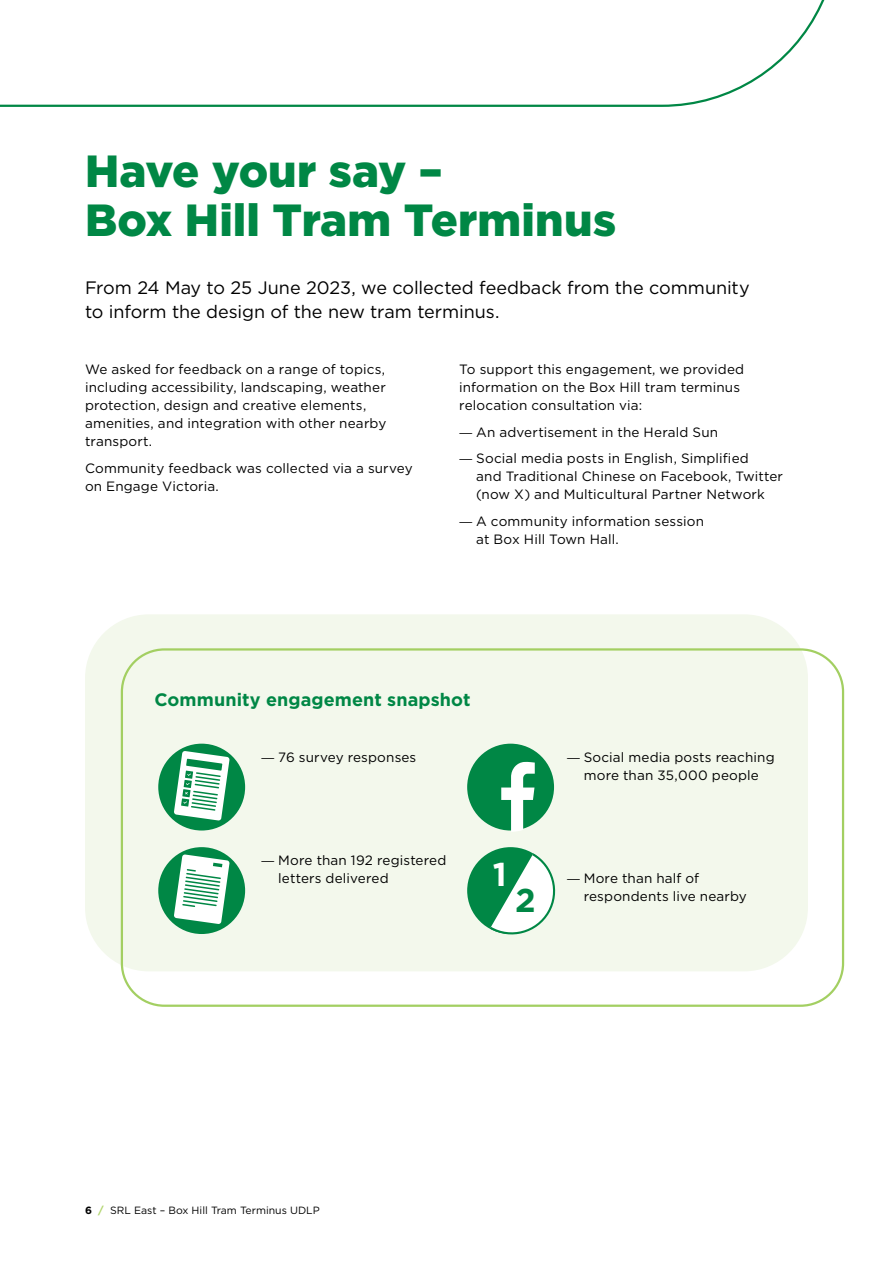
<style>
.page{position:relative;width:893px;height:1263px;background:#fff}
.page>*{position:absolute;margin:0;border:0;box-sizing:border-box;transform-origin:0 0}
.Headline_Emerald{font:900 45px/49.5px "Gotham";color:#008745}
.t1{font:700 33px "Gotham";color:#fff}
.t2{font:700 33px "Gotham";color:#008745}
.Stand_s_first{font:18px/24px "Gotham";letter-spacing:-.005em;color:#000}
.t3{font:700 18px "Gotham";letter-spacing:.005em;color:#008745}
.Body_Copy{font:13.5px/18px "Gotham";letter-spacing:.01em;color:#000}
.t4{font:10.5px "Gotham";color:#000}
.s1{font-family:"Myriad Pro"}
.s2{font-weight:700}
.s3{font-weight:700;color:#b1d56e}
</style>
<div class="page">
<svg style="left:0;top:0;width:825px;height:107px"></svg>
<div style="left:85px;top:614px;width:723px;height:357px;background:#f3f8ec;border-radius:64px"></div>
<div style="left:121px;top:648px;width:723px;height:359px;border:2px solid #a3cf62;border-radius:43px"></div>
<div style="left:158px;top:744px;width:87px;height:86px;background:#008745;border-radius:50%"></div>
<svg style="left:174px;top:751px;width:56px;height:70px"></svg>
<div style="left:467px;top:744px;width:87px;height:86px;background:#008745;border-radius:50%"></div>
<svg style="left:501px;top:762px;width:34px;height:70px"></svg>
<div style="left:158px;top:847px;width:87px;height:87px;background:#008745;border-radius:50%"></div>
<svg style="left:174px;top:854px;width:56px;height:70px"></svg>
<div style="left:467px;top:847px;width:87px;height:87px;background:#008745;border-radius:50%"></div>
<svg style="left:488px;top:851px;width:68px;height:84px"></svg>
<svg style="left:796px;top:924px;width:49px;height:83px"></svg>
<p class="Headline_Emerald" style="left:85px;top:146px;width:533px">Have your say –<br>Box Hill Tram Terminus</p>
<p class="Stand_s_first" style="left:85px;top:275px;width:666px">From 24 May to 25 June 2023, we collected feedback from the community to inform the design of the new tram terminus.</p>
<p class="Body_Copy" style="left:85px;top:360px;width:303px">We asked for feedback on a range of topics, including accessibility, landscaping, weather protection, design and creative elements, amenities, and integration with other nearby transport.</p>
<p class="Body_Copy" style="left:85px;top:459px;width:329px">Community feedback was collected via a survey on Engage Victoria.</p>
<p class="Body_Copy" style="left:459px;top:360px;width:286px">To support this engagement, we provided information on the Box Hill tram terminus relocation consultation via:</p>
<p class="Body_Copy" style="left:459px;top:423px;width:260px"><span class="s1">—</span> An advertisement in the Herald Sun</p>
<p class="Body_Copy" style="left:476px;top:449px;width:308px;text-indent:-17px"><span class="s1">—</span> Social media posts in English, Simplified<br>and Traditional Chinese on Facebook, Twitter (now X) and Multicultural Partner Network</p>
<p class="Body_Copy" style="left:476px;top:512px;width:229px;text-indent:-17px"><span class="s1">—</span> A community information session at Box Hill Town Hall.</p>
<h3 class="t3" style="left:154px;top:688px;width:317px">Community engagement snapshot</h3>
<p class="Body_Copy" style="left:261px;top:748px;width:157px"><span class="s1">—</span> 76 survey responses</p>
<p class="Body_Copy" style="left:278px;top:851px;width:170px;text-indent:-17px"><span class="s1">—</span> More than 192 registered letters delivered</p>
<h3 class="t1" style="left:493px;top:852px;width:15px">1</h3>
<h3 class="t2" style="left:515px;top:878px;width:22px">2</h3>
<p class="Body_Copy" style="left:567px;top:748px;width:209px;text-align:center"><span class="s1">—</span> Social media posts reaching more than 35,000 people</p>
<p class="Body_Copy" style="left:584px;top:869px;width:165px;text-indent:-17px"><span class="s1">—</span> More than half of respondents live nearby</p>
<p class="t4" style="left:85px;top:1203px;width:236px"><span class="s2">6</span> <span class="s3">/</span> SRL East – Box Hill Tram Terminus UDLP</p>
</div>
